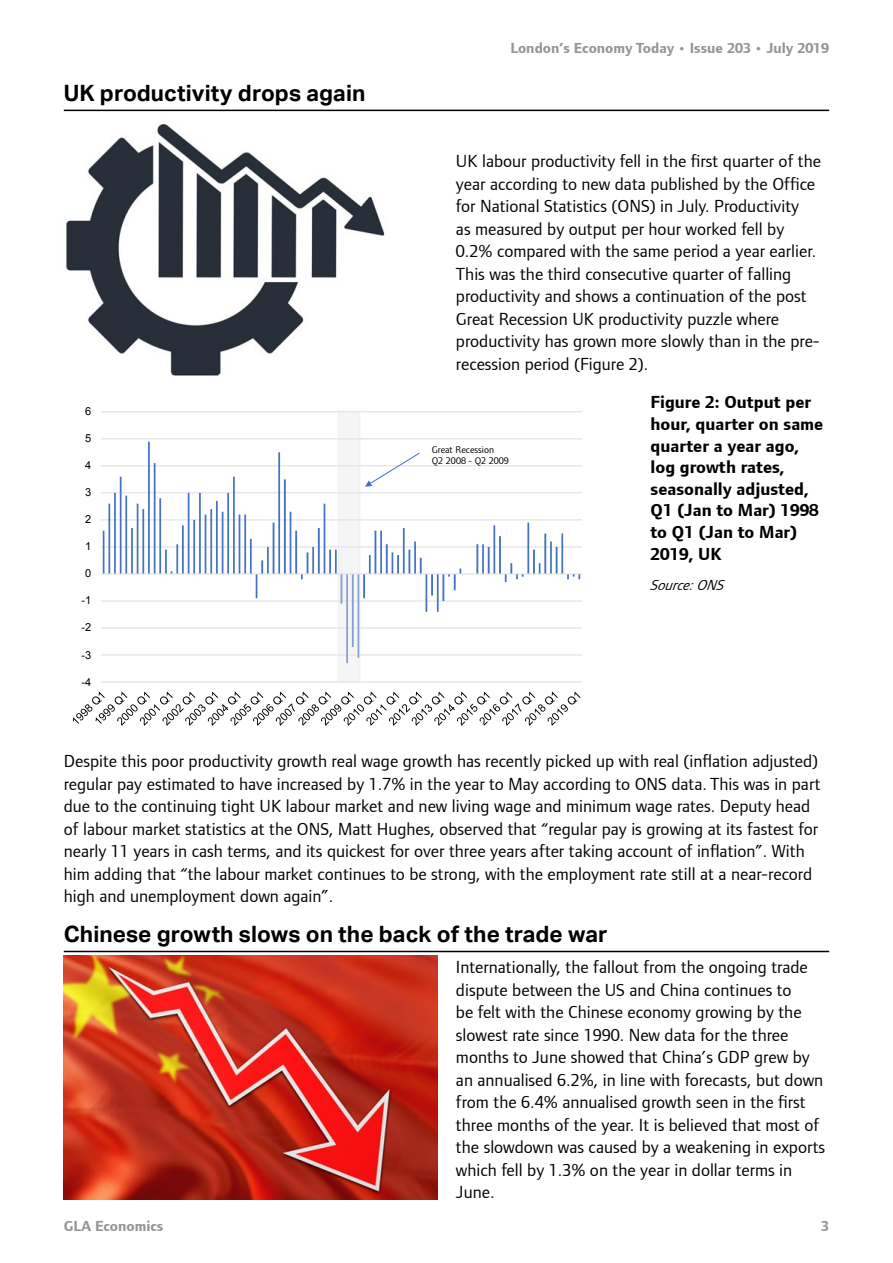
<style>
.page{position:relative;width:893px;height:1263px;background:#fff}
.page>*{position:absolute;margin:0;border:0;box-sizing:border-box;transform-origin:0 0}
.Heading_2_underline{font:700 22.5px "Aktiv Grotesk";letter-spacing:.005em;color:#000}
.Body_text{font:18px/22.5px "Foundry Form Sans";color:#000}
.Chart_or_table_title{font:700 18px/21.6px "Foundry Form Sans";color:#000}
.t1{font:700 15px "Foundry Form Sans";color:#939598}
.Source{font:italic 15px "Foundry Form Sans";color:#000}
.t2{font:11.1px "Arial";color:#000}
.t3{font:10.05px/11.1px "Foundry Form Sans";color:#000}
</style>
<div class="page">
<hr style="left:64px;top:110px;width:765px;height:1px;background:#000">
<hr style="left:64px;top:951px;width:765px;height:1px;background:#000">
<hr style="left:101px;top:682px;width:481px;height:1px;background:#dcddde">
<hr style="left:101px;top:654px;width:481px;height:1px;background:#dcddde">
<hr style="left:101px;top:628px;width:481px;height:1px;background:#dcddde">
<hr style="left:101px;top:601px;width:481px;height:1px;background:#dcddde">
<hr style="left:101px;top:546px;width:481px;height:1px;background:#dcddde">
<hr style="left:101px;top:519px;width:481px;height:1px;background:#dcddde">
<hr style="left:101px;top:492px;width:481px;height:1px;background:#dcddde">
<hr style="left:101px;top:465px;width:481px;height:1px;background:#dcddde">
<hr style="left:101px;top:438px;width:481px;height:1px;background:#dcddde">
<hr style="left:101px;top:411px;width:481px;height:1px;background:#dcddde">
<svg style="left:103px;top:441px;width:477px;height:215px"></svg>
<hr style="left:101px;top:573px;width:481px;height:1px;background:#dcddde">
<svg style="left:73px;top:692px;width:507px;height:34px"></svg>
<div style="left:338px;top:411px;width:22px;height:271px;background:#e7e6e6;opacity:.4"></div>
<div style="left:338px;top:411px;width:22px;height:271px;border:1px solid #e7e6e6"></div>
<svg style="left:365px;top:452px;width:55px;height:35px"></svg>
<img style="left:65px;top:124px;width:320px;height:252px">
<img style="left:64px;top:956px;width:374px;height:243px">
<p class="Heading_2_underline" style="left:64px;top:80px;width:303px">UK productivity drops again</p>
<p class="t2" style="left:85px;top:404px;width:8px">6</p>
<p class="t2" style="left:85px;top:431px;width:8px">5</p>
<p class="t2" style="left:85px;top:458px;width:8px">4</p>
<p class="t2" style="left:85px;top:485px;width:8px">3</p>
<p class="t2" style="left:85px;top:512px;width:8px">2</p>
<p class="t2" style="left:85px;top:539px;width:8px">1</p>
<p class="t2" style="left:85px;top:566px;width:8px">0</p>
<p class="t2" style="left:81px;top:593px;width:11px">-1</p>
<p class="t2" style="left:81px;top:620px;width:11px">-2</p>
<p class="t2" style="left:81px;top:647px;width:11px">-3</p>
<p class="t2" style="left:81px;top:674px;width:11px">-4</p>
<p class="t1" style="left:510px;top:40px;width:320px">London’s Economy Today • Issue 203 • July 2019</p>
<p class="Body_text" style="left:456px;top:150px;width:367px">UK labour productivity fell in the first quarter of the year according to new data published by the Office for National Statistics (ONS) in July. Productivity<br>as measured by output per hour worked fell by 0.2% compared with the same period a year earlier.<br>This was the third consecutive quarter of falling productivity and shows a continuation of the post Great Recession UK productivity puzzle where productivity has grown more slowly than in the pre&shy;recession period (Figure 2).</p>
<p class="t3" style="left:432px;top:444px;width:79px">Great Recession<br>Q2 2008 - Q2 2009</p>
<p class="Chart_or_table_title" style="left:651px;top:392px;width:174px">Figure 2: Output per hour, quarter on same quarter a year ago, log growth rates, seasonally adjusted,<br>Q1 (Jan to Mar) 1998 to Q1 (Jan to Mar)<br>2019, UK</p>
<p class="Source" style="left:651px;top:577px;width:77px">Source:ONS</p>
<p class="Body_text" style="left:64px;top:750px;width:758px">Despite this poor productivity growth real wage growth has recently picked up with real (inflation adjusted) regular pay estimated to have increased by 1.7% in the year to May according to ONS data. This was in part due to the continuing tight UK labour market and new living wage and minimum wage rates. Deputy head of labour market statistics at the ONS, Matt Hughes, observed that “regular pay is growing at its fastest for nearly 11 years in cash terms, and its quickest for over three years after taking account of inflation”. With him adding that “the labour market continues to be strong, with the employment rate still at a near-record high and unemployment down again”.</p>
<p class="Heading_2_underline" style="left:64px;top:921px;width:545px">Chinese growth slows on the back of the trade war</p>
<p class="Body_text" style="left:456px;top:956px;width:371px">Internationally, the fallout from the ongoing trade dispute between the US and China continues to<br>be felt with the Chinese economy growing by the slowest rate since 1990. New data for the three months to June showed that China’s GDP grew by an annualised 6.2%, in line with forecasts, but down from the 6.4% annualised growth seen in the first three months of the year. It is believed that most of the slowdown was caused by a weakening in exports which fell by 1.3% on the year in dollar terms in June.</p>
<p class="t1" style="left:64px;top:1218px;width:101px">GLA Economics</p>
<p class="t1" style="left:821px;top:1218px;width:9px">3</p>
</div>
